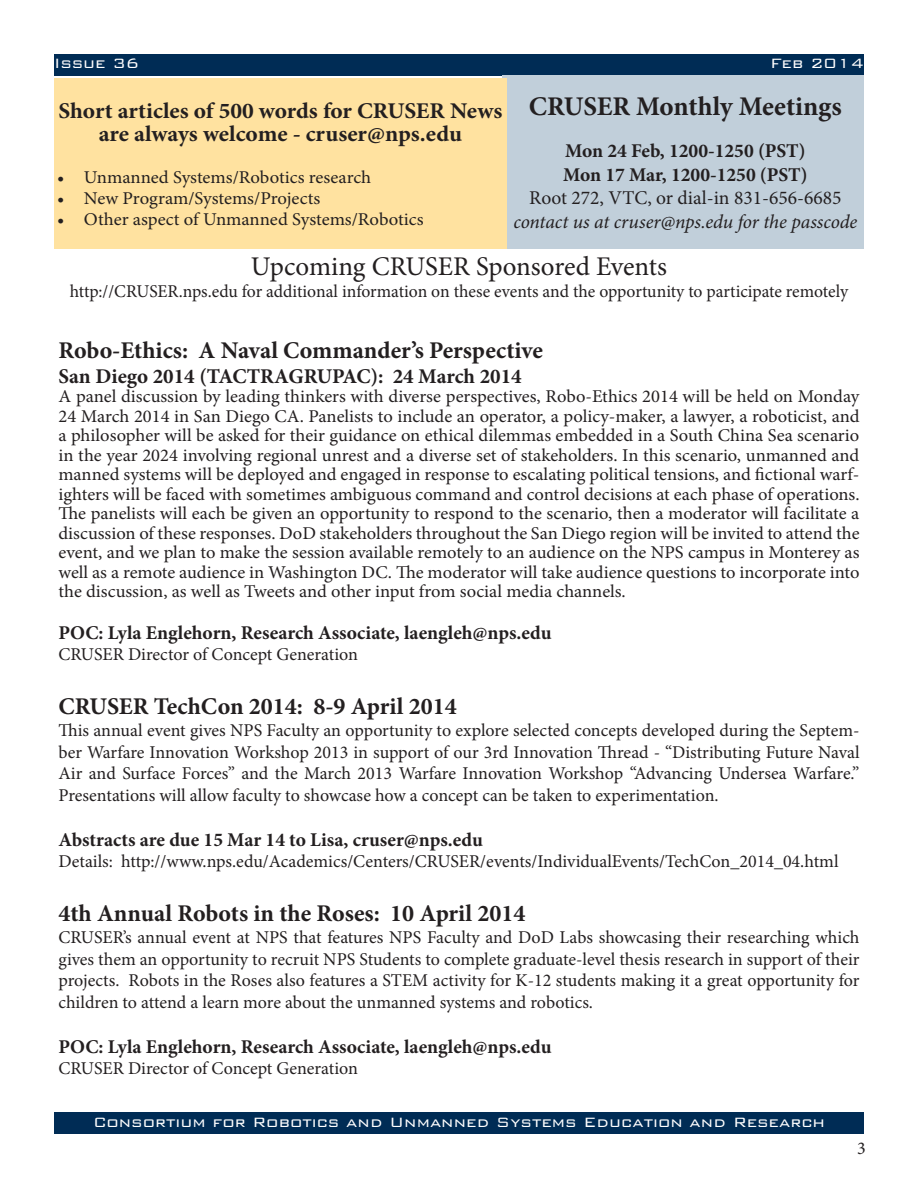
<style>
.page{position:relative;width:918px;height:1188px;background:#fff}
.page>*{position:absolute;margin:0;border:0;box-sizing:border-box;transform-origin:0 0}
.t1{font:27px "Minion Pro";letter-spacing:-.01em;color:#231f20}
.t2{font:700 27px "Minion Pro";letter-spacing:-.015em;color:#231f20}
.t3{font:700 24px "Minion Pro";letter-spacing:-.01em;color:#231f20}
.t4{font:700 22.5px/22.5px "Minion Pro";letter-spacing:-.005em;color:#231f20;text-align:center;scale:1.04 1}
.t5{font:700 21px "Minion Pro";letter-spacing:-.005em;color:#231f20}
.t6{font:700 19.5px/23.4px "Minion Pro";color:#231f20}
.t7{font:italic 19.5px "Minion Pro";letter-spacing:-.005em;color:#231f20}
.t8{font:19.5px "Minion Pro";color:#231f20}
.t9{font:18px/19.5px "Minion Pro";color:#231f20;text-align:justify}
.t10{font:18px "Minion Pro";color:#231f20;scale:1.04 1}
.t11{font:300 18px "Bank Gothic";color:#fff}
</style>
<div class="page">
<div style="left:54px;top:54px;width:810px;height:22px;background:#002c55"></div>
<div style="left:54px;top:1112px;width:810px;height:22px;background:#002c55"></div>
<div style="left:502px;top:75px;width:362px;height:173px;background:#c1cfda"></div>
<div style="left:54px;top:78px;width:453px;height:170px;background:#ffe2a0"></div>
<p class="t11" style="left:54px;top:50px;width:87px">Issue 36</p>
<p class="t11" style="left:770px;top:50px;width:95px">Feb 2014</p>
<h1 class="t2" style="left:529px;top:88px;width:315px">CRUSER Monthly Meetings</h1>
<p class="t6" style="left:563px;top:139px;width:246px">Mon 24 Feb, 1200-1250 (PST)<br>Mon 17 Mar, 1200-1250 (PST)</p>
<p class="t8" style="left:529px;top:185px;width:314px">Root 272, VTC, or dial-in 831-656-6685</p>
<p class="t7" style="left:513px;top:208px;width:346px">contact us at cruser@nps.edu for the passcode</p>
<p class="t4" style="left:58px;top:99px;width:428px">Short articles of 500 words for CRUSER News are always welcome - cruser@nps.edu</p>
<p class="t10" style="left:57px;top:165px;width:304px">• Unmanned Systems/Robotics research</p>
<p class="t10" style="left:57px;top:186px;width:255px">• New Program/Systems/Projects</p>
<p class="t10" style="left:57px;top:207px;width:354px">• Other aspect of Unmanned Systems/Robotics</p>
<h1 class="t1" style="left:251px;top:248px;width:418px">Upcoming CRUSER Sponsored Events</h1>
<p class="t9" style="left:70px;top:281px;width:780px">http://CRUSER.nps.edu for additional information on these events and the opportunity to participate remotely</p>
<h2 class="t3" style="left:58px;top:333px;width:486px">Robo-Ethics: A Naval Commander’s Perspective</h2>
<p class="t5" style="left:58px;top:361px;width:465px">San Diego 2014 (TACTRAGRUPAC): 24 March 2014</p>
<p class="t9" style="left:58px;top:387px;width:803px">A panel discussion by leading thinkers with diverse perspectives, Robo-Ethics 2014 will be held on Monday 24 March 2014 in San Diego CA. Panelists to include an operator, a policy-maker, a lawyer, a roboticist, and a philosopher will be asked for their guidance on ethical dilemmas embedded in a South China Sea scenario in the year 2024 involving regional unrest and a diverse set of stakeholders. In this scenario, unmanned and manned systems will be deployed and engaged in response to escalating political tensions, and fictional warf&shy;ighters will be faced with sometimes ambiguous command and control decisions at each phase of operations.<br>The panelists will each be given an opportunity to respond to the scenario, then a moderator will facilitate a discussion of these responses. DoD stakeholders throughout the San Diego region will be invited to attend the event, and we plan to make the session available remotely to an audience on the NPS campus in Monterey as well as a remote audience in Washington DC. The moderator will take audience questions to incorporate into the discussion, as well as Tweets and other input from social media channels.</p>
<p class="t6" style="left:58px;top:621px;width:495px">POC: Lyla Englehorn, Research Associate, laengleh@nps.edu</p>
<p class="t9" style="left:58px;top:645px;width:301px">CRUSER Director of Concept Generation</p>
<h2 class="t3" style="left:58px;top:690px;width:400px">CRUSER TechCon 2014: 8-9 April 2014</h2>
<p class="t9" style="left:58px;top:720px;width:803px;line-height:21.6px">This annual event gives NPS Faculty an opportunity to explore selected concepts developed during the Septem&shy;ber Warfare Innovation Workshop 2013 in support of our 3rd Innovation Thread - “Distributing Future Naval Air and Surface Forces” and the March 2013 Warfare Innovation Workshop “Advancing Undersea Warfare.” Presentations will allow faculty to showcase how a concept can be taken to experimentation.</p>
<p class="t6" style="left:58px;top:828px;width:426px">Abstracts are due 15 Mar 14 to Lisa, cruser@nps.edu</p>
<p class="t9" style="left:58px;top:852px;width:782px">Details: http://www.nps.edu/Academics/Centers/CRUSER/events/IndividualEvents/TechCon_2014_04.html</p>
<h2 class="t3" style="left:58px;top:897px;width:468px">4th Annual Robots in the Roses: 10 April 2014</h2>
<p class="t9" style="left:58px;top:927px;width:803px;line-height:21.6px">CRUSER’s annual event at NPS that features NPS Faculty and DoD Labs showcasing their researching which gives them an opportunity to recruit NPS Students to complete graduate-level thesis research in support of their projects. Robots in the Roses also features a STEM activity for K-12 students making it a great opportunity for children to attend a learn more about the unmanned systems and robotics.</p>
<p class="t6" style="left:58px;top:1035px;width:495px">POC: Lyla Englehorn, Research Associate, laengleh@nps.edu</p>
<p class="t9" style="left:58px;top:1059px;width:301px">CRUSER Director of Concept Generation</p>
<p class="t11" style="left:93px;top:1108px;width:734px">Consortium for Robotics and Unmanned Systems Education and Research</p>
<p class="t9" style="left:857px;top:1139px;width:10px">3</p>
</div>
